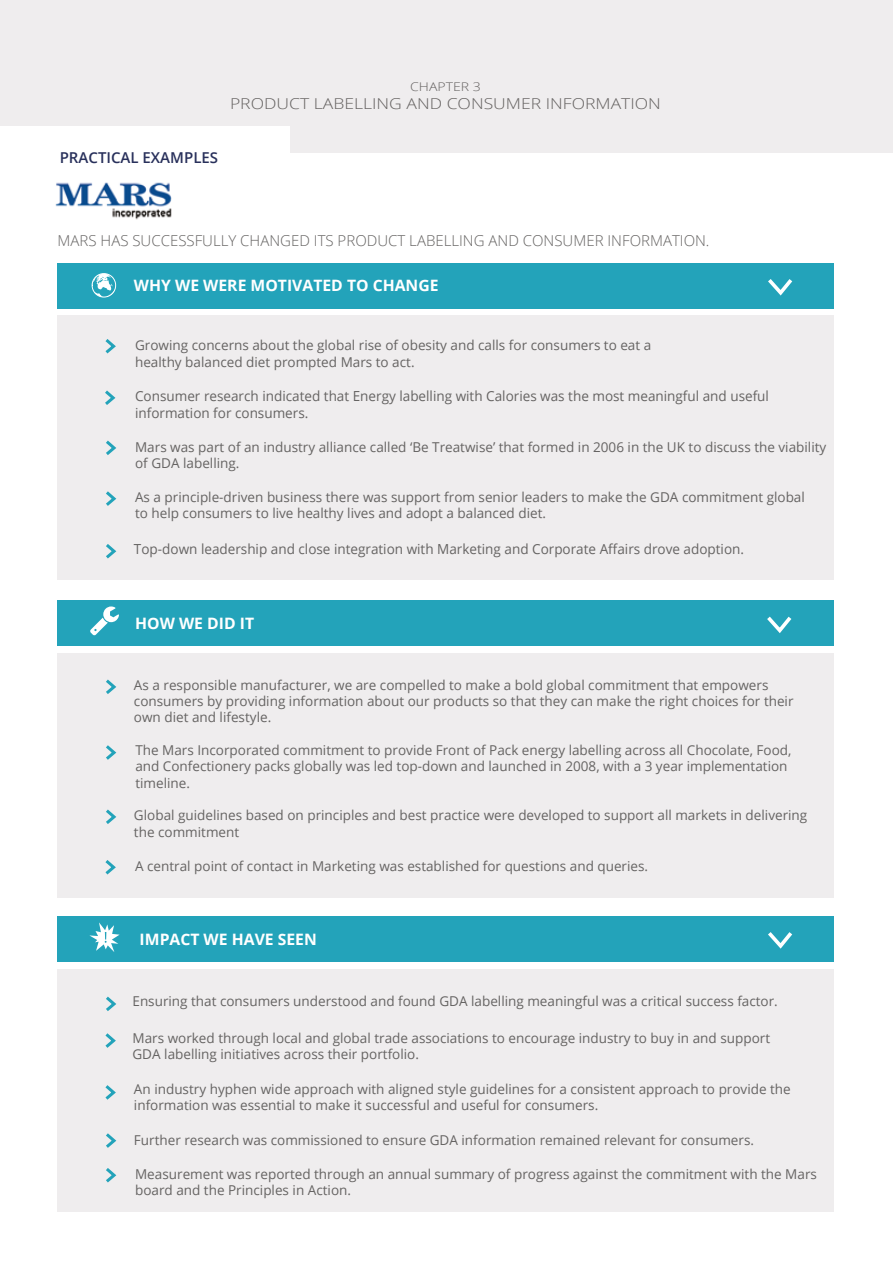
<style>
.page{position:relative;width:893px;height:1262px;background:#fff}
.page>*{position:absolute;margin:0;border:0;box-sizing:border-box;transform-origin:0 0}
.t1{font:700 15.75px "Open Sans";color:#fff}
.t2{font:700 15.6px "Open Sans";color:#fff}
.t3{font:300 15px "Open Sans";color:#656362}
.t4{font:300 15px "Open Sans";color:#646160;scale:1.17 1}
.t5{font:600 15px "Open Sans";color:#28305b}
.t6{font:13.8px/16.6px "Open Sans";color:#656362}
.t7{font:13.5px/16.2px "Open Sans";color:#656362}
.t8{font:300 12px "Open Sans";color:#646160;scale:1.17 1}
</style>
<div class="page">
<div style="left:0;top:0;width:892px;height:1261px;background:#efedee"></div>
<div style="left:0;top:126px;width:290px;height:27px;background:#fff"></div>
<div style="left:0;top:153px;width:892px;height:1108px;background:#fff"></div>
<div style="left:57px;top:263px;width:776px;height:45px;background:#23a3ba"></div>
<div style="left:57px;top:315px;width:776px;height:265px;background:#efedee"></div>
<svg style="left:768px;top:279px;width:25px;height:17px"></svg>
<svg style="left:91px;top:273px;width:26px;height:25px"></svg>
<div style="left:57px;top:653px;width:776px;height:245px;background:#efedee"></div>
<svg style="left:106px;top:679px;width:11px;height:15px"></svg>
<svg style="left:106px;top:440px;width:11px;height:15px"></svg>
<svg style="left:106px;top:745px;width:11px;height:15px"></svg>
<svg style="left:106px;top:544px;width:11px;height:15px"></svg>
<div style="left:57px;top:969px;width:776px;height:242px;background:#efedee"></div>
<div style="left:57px;top:600px;width:776px;height:46px;background:#23a3ba"></div>
<svg style="left:90px;top:606px;width:29px;height:29px"></svg>
<svg style="left:767px;top:616px;width:25px;height:17px"></svg>
<svg style="left:105px;top:860px;width:11px;height:15px"></svg>
<svg style="left:106px;top:809px;width:11px;height:15px"></svg>
<svg style="left:106px;top:996px;width:11px;height:15px"></svg>
<svg style="left:106px;top:491px;width:11px;height:15px"></svg>
<div style="left:57px;top:915px;width:776px;height:46px;background:#23a3ba"></div>
<svg style="left:89px;top:922px;width:31px;height:30px"></svg>
<svg style="left:768px;top:932px;width:25px;height:17px"></svg>
<svg style="left:105px;top:339px;width:11px;height:15px"></svg>
<svg style="left:105px;top:390px;width:11px;height:15px"></svg>
<svg style="left:105px;top:1085px;width:11px;height:15px"></svg>
<svg style="left:105px;top:1033px;width:11px;height:15px"></svg>
<svg style="left:106px;top:1133px;width:11px;height:15px"></svg>
<svg style="left:106px;top:1168px;width:11px;height:15px"></svg>
<img style="left:55px;top:182px;width:117px;height:38px">
<p class="t8" style="left:410px;top:78px;width:62px">CHAPTER 3</p>
<p class="t4" style="left:230px;top:93px;width:369px">PRODUCT LABELLING AND CONSUMER INFORMATION</p>
<p class="t5" style="left:60px;top:147px;width:160px">PRACTICAL EXAMPLES</p>
<p class="t3" style="left:58px;top:230px;width:653px">MARS HAS SUCCESSFULLY CHANGED ITS PRODUCT LABELLING AND CONSUMER INFORMATION.</p>
<p class="t2" style="left:134px;top:274px;width:306px">WHY WE WERE MOTIVATED TO CHANGE</p>
<p class="t7" style="left:135px;top:337px;width:517px">Growing concerns about the global rise of obesity and calls for consumers to eat a healthy balanced diet prompted Mars to act.</p>
<p class="t6" style="left:135px;top:387px;width:635px">Consumer research indicated that Energy labelling with Calories was the most meaningful and useful information for consumers.</p>
<p class="t7" style="left:135px;top:438px;width:692px">Mars was part of an industry alliance called ‘Be Treatwise’ that formed in 2006 in the UK to discuss the viability of GDA labelling.</p>
<p class="t7" style="left:135px;top:489px;width:671px">As a principle-driven business there was support from senior leaders to make the GDA commitment global to help consumers to live healthy lives and adopt a balanced diet.</p>
<p class="t6" style="left:134px;top:540px;width:611px">Top-down leadership and close integration with Marketing and Corporate Affairs drove adoption.</p>
<p class="t1" style="left:135px;top:612px;width:120px">HOW WE DID IT</p>
<p class="t7" style="left:134px;top:676px;width:660px">As a responsible manufacturer, we are compelled to make a bold global commitment that empowers consumers by providing information about our products so that they can make the right choices for their own diet and lifestyle.</p>
<p class="t7" style="left:135px;top:741px;width:657px">The Mars Incorporated commitment to provide Front of Pack energy labelling across all Chocolate, Food, and Confectionery packs globally was led top-down and launched in 2008, with a 3 year implementation timeline.</p>
<p class="t7" style="left:134px;top:807px;width:674px">Global guidelines based on principles and best practice were developed to support all markets in delivering the commitment</p>
<p class="t7" style="left:135px;top:858px;width:514px">A central point of contact in Marketing was established for questions and queries.</p>
<p class="t1" style="left:139px;top:928px;width:179px">IMPACT WE HAVE SEEN</p>
<p class="t7" style="left:132px;top:992px;width:646px">Ensuring that consumers understood and found GDA labelling meaningful was a critical success factor.</p>
<p class="t7" style="left:132px;top:1029px;width:639px">Mars worked through local and global trade associations to encourage industry to buy in and support<br>GDA labelling initiatives across their portfolio.</p>
<p class="t7" style="left:134px;top:1080px;width:658px">An industry hyphen wide approach with aligned style guidelines for a consistent approach to provide the information was essential to make it successful and useful for consumers.</p>
<p class="t7" style="left:134px;top:1131px;width:621px">Further research was commissioned to ensure GDA information remained relevant for consumers.</p>
<p class="t7" style="left:135px;top:1165px;width:683px">Measurement was reported through an annual summary of progress against the commitment with the Mars board and the Principles in Action.</p>
</div>
